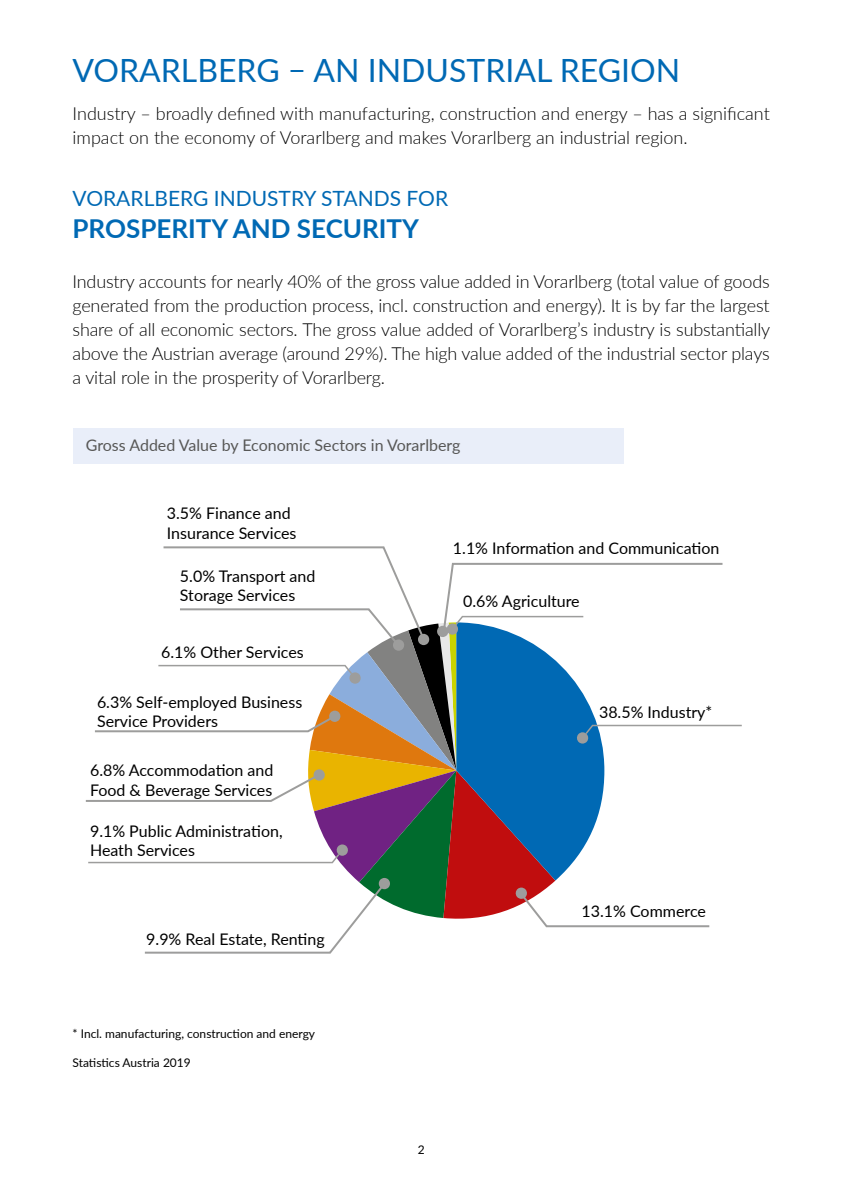
<style>
.page{position:relative;width:842px;height:1191px;background:#fff}
.page>*{position:absolute;margin:0;border:0;box-sizing:border-box;transform-origin:0 0}
.t1{font:32px "Lato";color:#0069b4}
.t2{font:700 26px "Lato";color:#0069b4}
.t3{font:21px "Lato";color:#0069b4}
.t4{font:300 18px/24px "Lato";color:#000}
.t5{font:16px/19.2px "Lato";color:#000}
.t6{font:16px "Lato";color:#575756}
.t7{font:12px "Lato";color:#000}
</style>
<div class="page">
<div style="left:74px;top:428px;width:550px;height:36px;background:#e9eef9"></div>
<svg style="left:85px;top:546px;width:657px;height:408px"></svg>
<h1 class="t1" style="left:73px;top:48px;width:609px">VORARLBERG – AN INDUSTRIAL REGION</h1>
<p class="t4" style="left:73px;top:101px;width:699px">Industry – broadly defined with manufacturing, construction and energy – has a significant impact on the economy of Vorarlberg and makes Vorarlberg an industrial region.</p>
<p class="t3" style="left:73px;top:184px;width:377px">VORARLBERG INDUSTRY STANDS FOR</p>
<h2 class="t2" style="left:73px;top:209px;width:348px">PROSPERITY AND SECURITY</h2>
<p class="t4" style="left:73px;top:269px;width:699px;text-align:justify">Industry accounts for nearly 40% of the gross value added in Vorarlberg (total value of goods generated from the production process, incl. construction and energy). It is by far the largest share of all economic sectors. The gross value added of Vorarlberg’s industry is substantially above the Austrian average (around 29%). The high value added of the industrial sector plays a vital role in the prosperity of Vorarlberg.</p>
<p class="t6" style="left:86px;top:433px;width:376px">Gross Added Value by Economic Sectors in Vorarlberg</p>
<p class="t5" style="left:167px;top:503px;width:131px">3.5% Finance and<br>Insurance Services</p>
<p class="t5" style="left:180px;top:566px;width:137px">5.0% Transport and<br>Storage Services</p>
<p class="t5" style="left:161px;top:641px;width:144px">6.1% Other Services</p>
<p class="t5" style="left:97px;top:692px;width:207px">6.3% Self-employed Business<br>Service Providers</p>
<p class="t5" style="left:90px;top:760px;width:185px">6.8% Accommodation and<br>Food &amp; Beverage Services</p>
<p class="t5" style="left:90px;top:821px;width:194px">9.1% Public Administration,<br>Heath Services</p>
<p class="t5" style="left:146px;top:929px;width:180px">9.9% Real Estate, Renting</p>
<p class="t7" style="left:73px;top:1025px;width:244px">* Incl. manufacturing, construction and energy</p>
<p class="t7" style="left:73px;top:1053px;width:120px">Statistics Austria 2019</p>
<p class="t5" style="left:453px;top:538px;width:268px">1.1% Information and Communication</p>
<p class="t5" style="left:463px;top:590px;width:118px">0.6% Agriculture</p>
<p class="t5" style="left:599px;top:702px;width:115px">38.5% Industry*</p>
<p class="t5" style="left:582px;top:901px;width:126px">13.1% Commerce</p>
<p class="t7" style="left:418px;top:1140px;width:8px">2</p>
</div>
